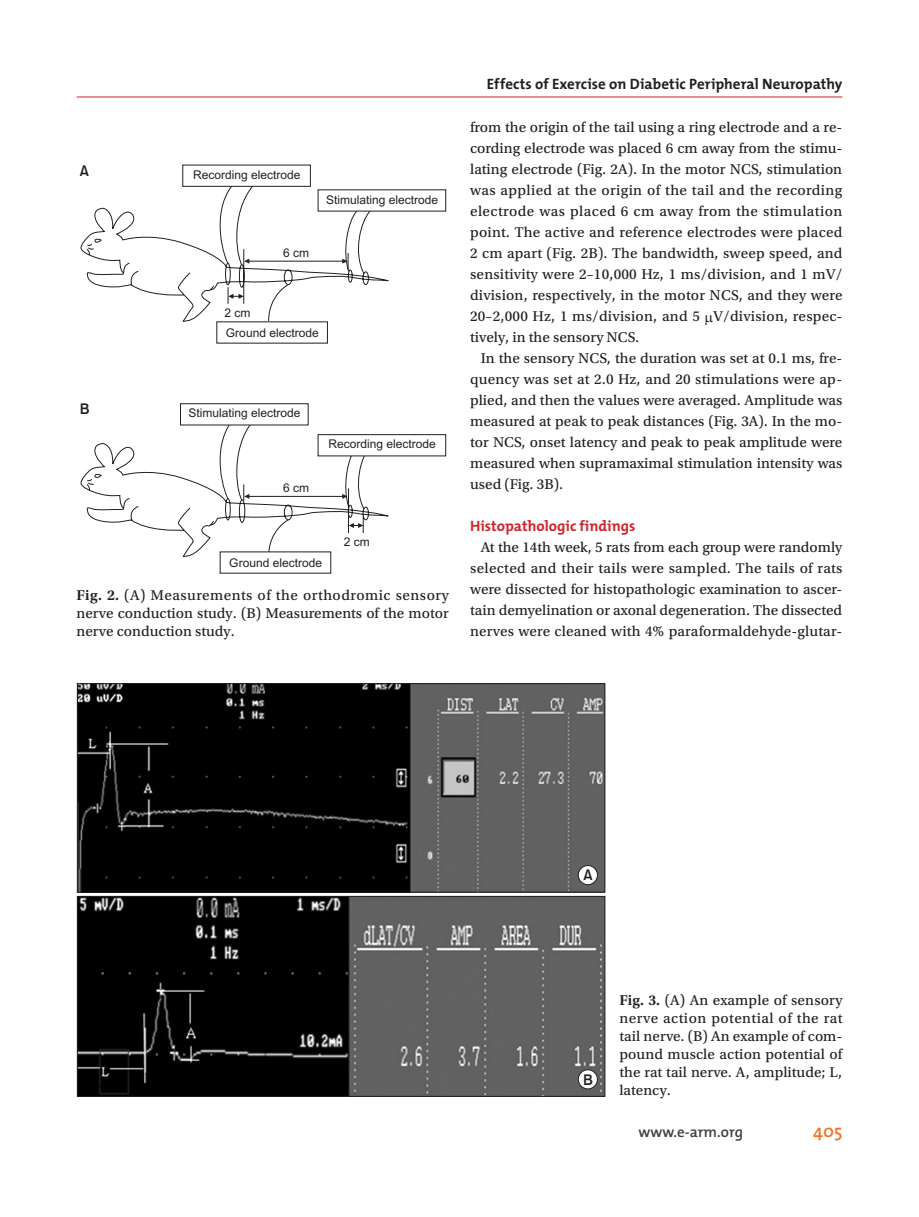
<style>
.page{position:relative;width:919px;height:1217px;background:#fff}
.page>*{position:absolute;margin:0;border:0;box-sizing:border-box;transform-origin:0 0}
.t1{font:600 18px "The Mix";color:#f47321}
.바탕글{font:15px/21px "Utopia Std Capt";letter-spacing:.005em;color:#231f20;text-align:justify}
.그림{font:15px/18px "Utopia Std Capt";color:#231f20;text-align:justify}
.t2{font:700 15px "The Mix";color:#231f20}
._1{font:700 15px "The Mix";color:#d1232a}
.t3{font:600 15px "The Mix";color:#3e3e3f}
.t4{font:15px "Gothic 725 BT Bold A";color:#231f20}
.t5{font:12px "Arial";color:#231f20}
.s1{font-family:"Utopia Std";font-weight:600}
</style>
<div class="page">
<hr style="left:77px;top:97px;width:765px;height:1px;background:#d1232a">
<svg style="left:80px;top:187px;width:309px;height:135px"></svg>
<svg style="left:80px;top:411px;width:309px;height:146px"></svg>
<div style="left:180px;top:403px;width:128px;height:22px;background:#fff;border:1px solid #231f20"></div>
<div style="left:317px;top:434px;width:129px;height:22px;background:#fff;border:1px solid #231f20"></div>
<div style="left:220px;top:551px;width:111px;height:22px;background:#fff"></div>
<div style="left:182px;top:165px;width:129px;height:22px;background:#fff;border:1px solid #231f20"></div>
<svg style="left:77px;top:683px;width:528px;height:413px;background:#313131"></svg>
<div style="left:578px;top:865px;width:19px;height:19px;background:#fff;border-radius:50%"></div>
<div style="left:578px;top:865px;width:19px;height:19px;border:1px solid #231f20;border-radius:50%"></div>
<div style="left:578px;top:1069px;width:19px;height:19px;background:#fff;border-radius:50%"></div>
<div style="left:578px;top:1069px;width:19px;height:19px;border:1px solid #231f20;border-radius:50%"></div>
<p class="t4" style="left:80px;top:161px;width:11px">A</p>
<p class="t4" style="left:80px;top:399px;width:11px">B</p>
<p class="t5" style="left:193px;top:167px;width:109px">Recording electrode</p>
<p class="t5" style="left:283px;top:245px;width:28px">6cm</p>
<p class="t5" style="left:326px;top:191px;width:114px">Stimulating electrode</p>
<p class="t5" style="left:224px;top:305px;width:28px">2cm</p>
<p class="t5" style="left:226px;top:325px;width:94px">Ground electrode</p>
<p class="t5" style="left:188px;top:405px;width:114px">Stimulating electrode</p>
<p class="t5" style="left:283px;top:480px;width:28px">6cm</p>
<p class="t5" style="left:328px;top:436px;width:109px">Recording electrode</p>
<p class="t5" style="left:344px;top:534px;width:28px">2cm</p>
<p class="t5" style="left:229px;top:554px;width:94px">Ground electrode</p>
<p class="그림" style="left:77px;top:586px;width:374px"><span class="s1">Fig. 2.</span> (A) Measurements of the orthodromic sensory nerve conduction study. (B) Measurements of the motor nerve conduction study.</p>
<p class="t2" style="left:487px;top:71px;width:357px">Effects of Exercise on Diabetic Peripheral Neuropathy</p>
<p class="바탕글" style="left:470px;top:116px;width:374px">from the origin of the tail using a ring electrode and a re&shy;cording electrode was placed 6 cm away from the stimu&shy;lating electrode (Fig. 2A). In the motor NCS, stimulation was applied at the origin of the tail and the recording electrode was placed 6 cm away from the stimulation point. The active and reference electrodes were placed 2 cm apart (Fig. 2B). The bandwidth, sweep speed, and sensitivity were 2–10,000 Hz, 1 ms/division, and 1 mV/ division, respectively, in the motor NCS, and they were 20–2,000 Hz, 1 ms/division, and 5 V/division, respec&shy;tively, in the sensory NCS.</p>
<p class="바탕글" style="left:470px;top:347px;width:374px;text-indent:11px">In the sensory NCS, the duration was set at 0.1 ms, fre&shy;quency was set at 2.0 Hz, and 20 stimulations were ap&shy;plied, and then the values were averaged. Amplitude was measured at peak to peak distances (Fig. 3A). In the mo&shy;tor NCS, onset latency and peak to peak amplitude were measured when supramaximal stimulation intensity was used (Fig. 3B).</p>
<p class="_1" style="left:470px;top:513px;width:167px">Histopathologic findings</p>
<p class="바탕글" style="left:470px;top:536px;width:374px;text-indent:11px">At the 14th week, 5 rats from each group were randomly selected and their tails were sampled. The tails of rats were dissected for histopathologic examination to ascer&shy;tain demyelination or axonal degeneration. The dissected nerves were cleaned with 4% paraformaldehyde-glutar-</p>
<p class="t4" style="left:583px;top:865px;width:11px">A</p>
<p class="t4" style="left:583px;top:1069px;width:11px">B</p>
<p class="그림" style="left:619px;top:991px;width:224px"><span class="s1">Fig. 3.</span> (A) An example of sensory nerve action potential of the rat tail nerve. (B) An example of com&shy;pound muscle action potential of the rat tail nerve. A, amplitude; L, latency.</p>
<p class="t3" style="left:638px;top:1118px;width:106px">www.e-arm.org</p>
<p class="t1" style="left:813px;top:1115px;width:31px">405</p>
</div>
